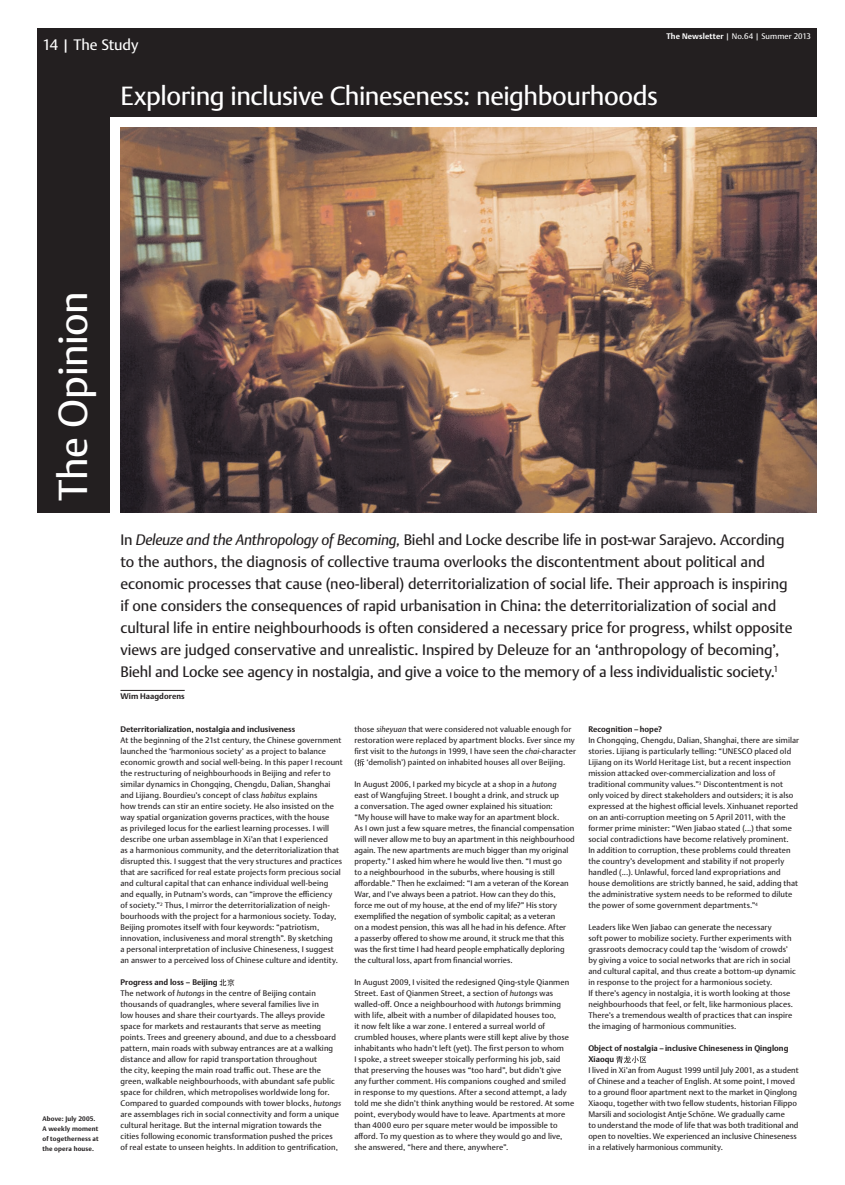
<style>
.page{position:relative;width:845px;height:1185px;background:#fff}
.page>*{position:absolute;margin:0;border:0;box-sizing:border-box;transform-origin:0 0}
.t1{font:40px "DTL Argo TPRO";letter-spacing:-.015em;color:#fff}
.t2{font:26px "DTL Argo TPRO";letter-spacing:-.02em;color:#fff}
.t3{font:15px/22px "DTL Argo TPRO";letter-spacing:-.005em;color:#231f20}
.t4{font:15px "DTL Argo TPRO";letter-spacing:-.005em;color:#fff}
.t5{font:8px/11px "DTL Argo TPRO";letter-spacing:.01em;color:#231f20}
.t6{font:700 8px/11px "DTL Argo TPRO";letter-spacing:.005em;color:#231f20}
.t7{font:8px "DTL Argo TPRO";letter-spacing:.01em;color:#fff}
.t8{font:700 6.5px/10px "DTL Argo TPRO";letter-spacing:.02em;color:#231f20}
.s1{font-weight:700}
.s2{font-style:italic}
</style>
<div class="page">
<img style="left:120px;top:127px;width:696px;height:385px">
<div style="left:37px;top:28px;width:779px;height:88px;background:#231f20"></div>
<div style="left:37px;top:105px;width:72px;height:407px;background:#231f20"></div>
<hr style="left:120px;top:690px;width:65px;height:1px;background:#231f20">
<svg style="left:219px;top:979px;width:15px;height:7px"></svg>
<svg style="left:357px;top:759px;width:7px;height:7px"></svg>
<svg style="left:616px;top:1056px;width:30px;height:7px"></svg>
<h3 class="t4" style="left:43px;top:36px;width:98px">14 | The Study</h3>
<p class="t7" style="left:666px;top:32px;width:146px"><span class="s1">The Newsletter</span> | No.64 | Summer 2013</p>
<h2 class="t2" style="left:120px;top:81px;width:539px">Exploring inclusive Chineseness: neighbourhoods</h2>
<h1 class="t1" style="left:49px;top:501px;width:212px;rotate:-90deg">The Opinion</h1>
<p class="t8" style="left:43px;top:1113px;width:58px">Above: July 2005.<br>A weekly moment of togetherness at the opera house.</p>
<p class="t3" style="left:120px;top:529px;width:673px">In <span class="s2">Deleuze and the Anthropology of Becoming,</span> Biehl and Locke describe life in post-war Sarajevo. According to the authors, the diagnosis of collective trauma overlooks the discontentment about political and economic processes that cause (neo-liberal) deterritorialization of social life. Their approach is inspiring if one considers the consequences of rapid urbanisation in China: the deterritorialization of social and cultural life in entire neighbourhoods is often considered a necessary price for progress, whilst opposite views are judged conservative and unrealistic. Inspired by Deleuze for an ‘anthropology of becoming’, Biehl and Locke see agency in nostalgia, and give a voice to the memory of a less individualistic society.<sup>1</sup></p>
<p class="t6" style="left:120px;top:691px;width:66px">Wim Haagdorens</p>
<p class="t6" style="left:120px;top:724px;width:176px">Deterritorialization, nostalgia and inclusiveness</p>
<p class="t5" style="left:120px;top:735px;width:224px">At the beginning of the 21st century, the Chinese government launched the ‘harmonious society’ as a project to balance economic growth and social well-being. In this paper I recount the restructuring of neighbourhoods in Beijing and refer to similar dynamics in Chongqing, Chengdu, Dalian, Shanghai and Lijiang. Bourdieu’s concept of class <span class="s2">habitus</span> explains<br>how trends can stir an entire society. He also insisted on the way spatial organization governs practices, with the house<br>as privileged locus for the earliest learning processes. I will describe one urban assemblage in Xi’an that I experienced<br>as a harmonious community, and the deterritorialization that disrupted this. I suggest that the very structures and practices that are sacrificed for real estate projects form precious social and cultural capital that can enhance individual well-being and equally, in Putnam’s words, can “improve the efficiency<br>of society.”<sup>2</sup> Thus, I mirror the deterritorialization of neigh&shy;bourhoods with the project for a harmonious society. Today, Beijing promotes itself with four keywords: “patriotism, innovation, inclusiveness and moral strength”. By sketching<br>a personal interpretation of inclusive Chineseness, I suggest an answer to a perceived loss of Chinese culture and identity.</p>
<p class="t5" style="left:120px;top:977px;width:222px"><span class="s1">Progress and loss – Beijing<br></span>The network of <span class="s2">hutongs</span> in the centre of Beijing contain thousands of quadrangles, where several families live in<br>low houses and share their courtyards. The alleys provide space for markets and restaurants that serve as meeting points. Trees and greenery abound, and due to a chessboard pattern, main roads with subway entrances are at a walking distance and allow for rapid transportation throughout<br>the city, keeping the main road traffic out. These are the green, walkable neighbourhoods, with abundant safe public space for children, which metropolises worldwide long for.<br>Compared to guarded compounds with tower blocks, <span class="s2">hutongs </span>are assemblages rich in social connectivity and form a unique cultural heritage. But the internal migration towards the cities following economic transformation pushed the prices of real estate to unseen heights. In addition to gentrification,</p>
<p class="t5" style="left:354px;top:724px;width:223px">those <span class="s2">siheyuan</span> that were considered not valuable enough for restoration were replaced by apartment blocks. Ever since my first visit to the <span class="s2">hutongs</span> in 1999, I have seen the <span class="s2">chai</span>-character ( ‘demolish’) painted on inhabited houses all over Beijing.</p>
<p class="t5" style="left:354px;top:779px;width:222px">In August 2006, I parked my bicycle at a shop in a <span class="s2">hutong<br></span>east of Wangfujing Street. I bought a drink, and struck up<br>a conversation. The aged owner explained his situation:<br>“My house will have to make way for an apartment block.<br>As I own just a few square metres, the financial compensation will never allow me to buy an apartment in this neighbourhood again. The new apartments are much bigger than my original property.” I asked him where he would live then. “I must go<br>to a neighbourhood in the suburbs, where housing is still affordable.” Then he exclaimed: “I am a veteran of the Korean War, and I’ve always been a patriot. How can they do this, force me out of my house, at the end of my life?” His story exemplified the negation of symbolic capital; as a veteran<br>on a modest pension, this was all he had in his defence. After<br>a passerby offered to show me around, it struck me that this was the first time I had heard people emphatically deploring the cultural loss, apart from financial worries.</p>
<p class="t5" style="left:354px;top:977px;width:221px">In August 2009, I visited the redesigned Qing-style Qianmen Street. East of Qianmen Street, a section of <span class="s2">hutongs</span> was walled-off. Once a neighbourhood with <span class="s2">hutongs</span> brimming with life, albeit with a number of dilapidated houses too,<br>it now felt like a war zone. I entered a surreal world of crumbled houses, where plants were still kept alive by those inhabitants who hadn’t left (yet). The first person to whom<br>I spoke, a street sweeper stoically performing his job, said that preserving the houses was “too hard”, but didn’t give any further comment. His companions coughed and smiled in response to my questions. After a second attempt, a lady told me she didn’t think anything would be restored. At some point, everybody would have to leave. Apartments at more than 4000 euro per square meter would be impossible to afford. To my question as to where they would go and live, she answered, “here and there, anywhere”.</p>
<p class="t6" style="left:588px;top:724px;width:75px">Recognition – hope?</p>
<p class="t5" style="left:588px;top:735px;width:212px">In Chongqing, Chengdu, Dalian, Shanghai, there are similar stories. Lijiang is particularly telling: “UNESCO placed old Lijiang on its World Heritage List, but a recent inspection mission attacked over-commercialization and loss of traditional community values.”<sup>3</sup> Discontentment is not only voiced by direct stakeholders and outsiders; it is also expressed at the highest official levels. Xinhuanet reported on an anti-corruption meeting on 5 April 2011, with the former prime minister: “Wen Jiabao stated (...) that some social contradictions have become relatively prominent.<br>In addition to corruption, these problems could threaten the country’s development and stability if not properly handled (...). Unlawful, forced land expropriations and house demolitions are strictly banned, he said, adding that the administrative system needs to be reformed to dilute the power of some government departments.”<sup>4</sup></p>
<p class="t5" style="left:588px;top:922px;width:209px">Leaders like Wen Jiabao can generate the necessary<br>soft power to mobilize society. Further experiments with grassroots democracy could tap the ‘wisdom of crowds’ by giving a voice to social networks that are rich in social and cultural capital, and thus create a bottom-up dynamic in response to the project for a harmonious society.<br>If there’s agency in nostalgia, it is worth looking at those neighbourhoods that feel, or felt, like harmonious places.<br>There’s a tremendous wealth of practices that can inspire the imaging of harmonious communities.</p>
<p class="t6" style="left:588px;top:1043px;width:202px">Object of nostalgia – inclusive Chineseness in Qinglong<br>Xiaoqu</p>
<p class="t5" style="left:588px;top:1065px;width:212px">I lived in Xi’an from August 1999 until July 2001, as a student of Chinese and a teacher of English. At some point, I moved to a ground floor apartment next to the market in Qinglong Xiaoqu, together with two fellow students, historian Filippo Marsili and sociologist Antje Schöne. We gradually came<br>to understand the mode of life that was both traditional and open to novelties. We experienced an inclusive Chineseness in a relatively harmonious community.</p>
</div>
